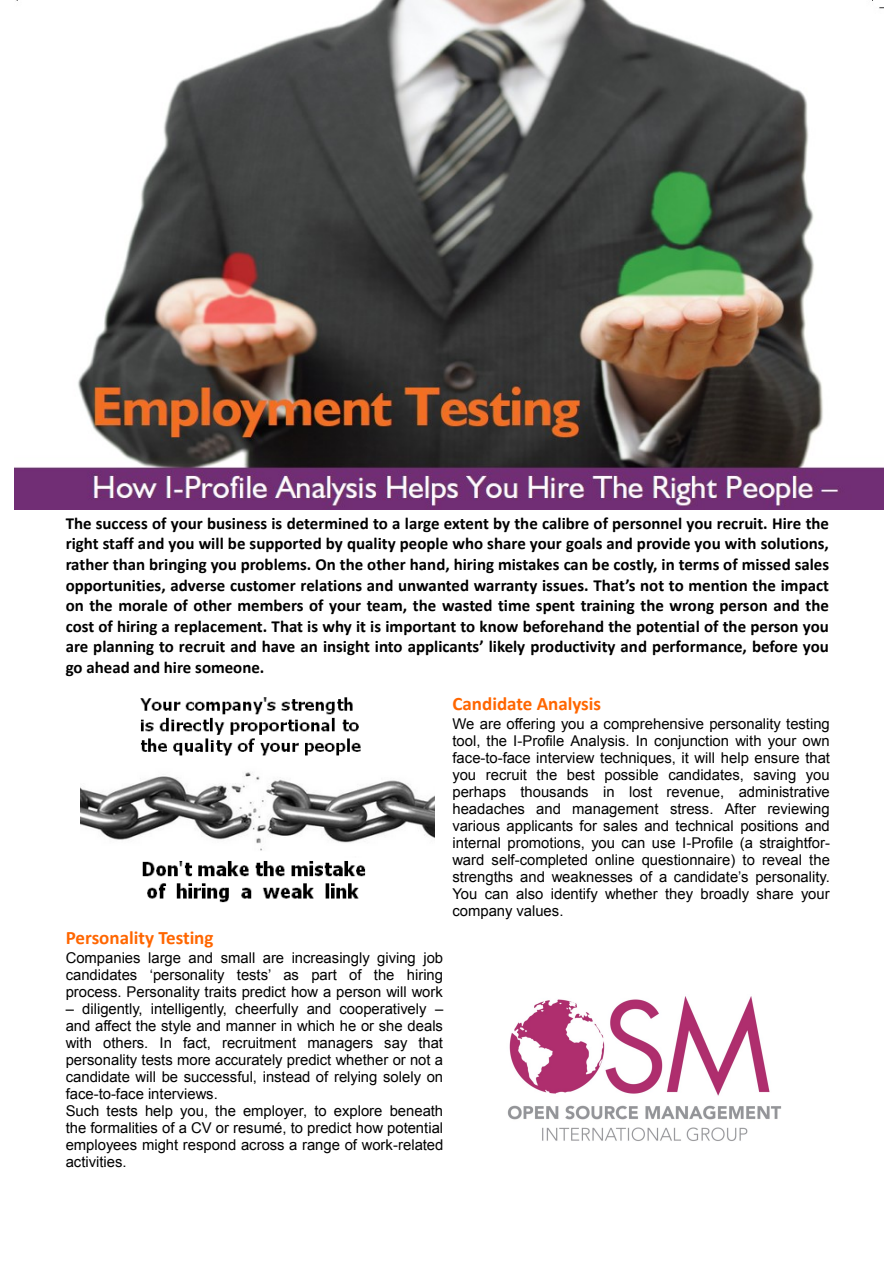
<style>
.page{position:relative;width:893px;height:1263px;background:#fff}
.page>*{position:absolute;margin:0;border:0;box-sizing:border-box;transform-origin:0 0}
.t1{font:700 19.05px "Calibri";color:#f60}
.t2{font:700 16.8px/20.7px "Calibri";color:#000;text-align:justify}
.t3{font:14.85px/17px "Arial";color:#000;text-align:justify}
</style>
<div class="page">
<img style="left:15px;top:0;width:869px;height:509px">
<img style="left:507px;top:996px;width:275px;height:145px">
<img style="left:81px;top:697px;width:353px;height:206px">
<p class="t2" style="left:66px;top:513px;width:765px">The success of your business is determined to a large extent by the calibre of personnel you recruit. Hire the right staff and you will be supported by quality people who share your goals and provide you with solutions, rather than bringing you problems. On the other hand, hiring mistakes can be costly, in terms of missed sales opportunities, adverse customer relations and unwanted warranty issues. That’s not to mention the impact on the morale of other members of your team, the wasted time spent training the wrong person and the cost of hiring a replacement. That is why it is important to know beforehand the potential of the person you are planning to recruit and have an insight into applicants’ likely productivity and performance, before you go ahead and hire someone.</p>
<p class="t1" style="left:452px;top:692px;width:150px">Candidate Analysis</p>
<p class="t3" style="left:452px;top:716px;width:379px">We are offering you a comprehensive personality testing tool, the I-Profile Analysis. In conjunction with your own face-to-face interview techniques, it will help ensure that you recruit the best possible candidates, saving you perhaps thousands in lost revenue, administrative headaches and management stress. After reviewing various applicants for sales and technical positions and internal promotions, you can use I-Profile (a straightfor&shy;ward self-completed online questionnaire) to reveal the strengths and weaknesses of a candidate’s personality.<br>You can also identify whether they broadly share your company values.</p>
<p class="t1" style="left:66px;top:926px;width:149px">Personality Testing</p>
<p class="t3" style="left:66px;top:949px;width:379px">Companies large and small are increasingly giving job candidates ‘personality tests’ as part of the hiring process. Personality traits predict how a person will work</p>
<p class="t3" style="left:66px;top:1000px;width:379px;text-align:left">– diligently, intelligently, cheerfully and cooperatively – and affect the style and manner in which he or she deals with others. In fact, recruitment managers say that personality tests more accurately predict whether or not a candidate will be successful, instead of relying solely on face-to-face interviews.<br>Such tests help you, the employer, to explore beneath the formalities of a CV or resumé, to predict how potential employees might respond across a range of work-related activities.</p>
</div>
